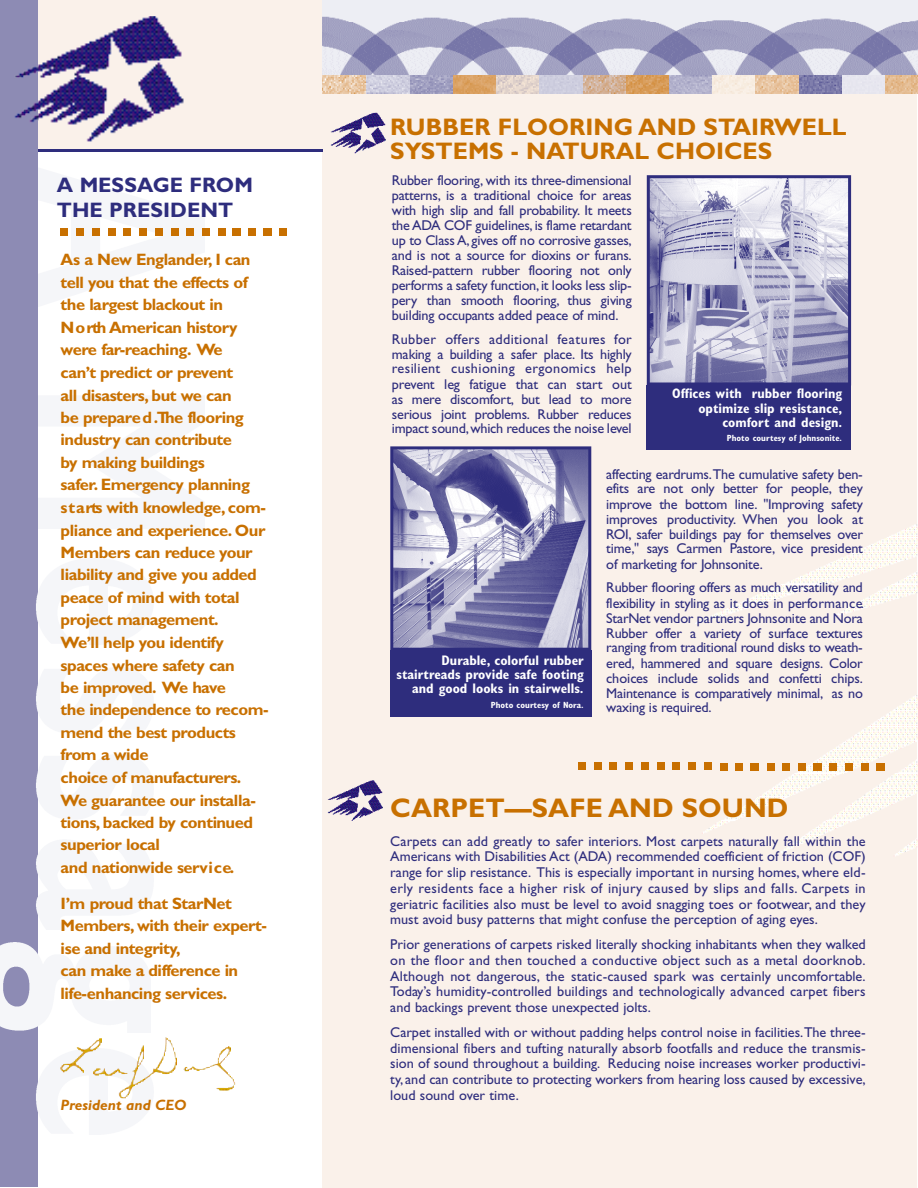
<style>
.page{position:relative;width:918px;height:1188px;background:#fff}
.page>*{position:absolute;margin:0;border:0;box-sizing:border-box;transform-origin:0 0}
.t1{font:700 27px "Gill Sans";color:#c87000}
.t2{font:700 24px/24px "Gill Sans";color:#c87000}
.t3{font:700 21px/25.2px "Gill Sans";color:#2e2d7d}
.t4{font:700 16.5px/22.5px "Gill Sans";letter-spacing:-.03em;color:#c87000}
.t5{font:italic 700 15px "Gill Sans";color:#c87000}
.t6{font:14.25px/15px "Gill Sans";letter-spacing:-.005em;color:#2e2d7d;text-align:justify}
.t7{font:700 condensed 13.8px/14.2px "Gill Sans";color:#fff;text-align:right}
.t8{font:700 condensed 9px "Gill Sans";color:#fff}
</style>
<div class="page">
<div style="left:323px;top:0;width:594px;height:1188px;background:#faf1ea"></div>
<img style="left:695px;top:348px;width:223px;height:508px">
<div style="left:0;top:0;width:324px;height:150px;background:#faf1ea"></div>
<img style="left:322px;top:0;width:596px;height:77px">
<img style="left:322px;top:780px;width:61px;height:43px">
<img style="left:323px;top:75px;width:595px;height:19px">
<div style="left:841px;top:75px;width:43px;height:19px;background:#e7e6ef"></div>
<svg style="left:798px;top:75px;width:43px;height:19px"></svg>
<svg style="left:755px;top:75px;width:43px;height:19px"></svg>
<div style="left:712px;top:75px;width:43px;height:19px;background:#f7ede1"></div>
<div style="left:668px;top:75px;width:44px;height:19px;background:#b3b2cd"></div>
<svg style="left:625px;top:75px;width:43px;height:19px"></svg>
<svg style="left:582px;top:75px;width:43px;height:19px"></svg>
<div style="left:539px;top:75px;width:43px;height:19px;background:#cecedf"></div>
<svg style="left:496px;top:75px;width:43px;height:19px"></svg>
<svg style="left:452px;top:75px;width:44px;height:19px"></svg>
<svg style="left:409px;top:75px;width:43px;height:19px"></svg>
<svg style="left:647px;top:175px;width:204px;height:210px;background:#b3b2cd"></svg>
<div style="left:647px;top:385px;width:204px;height:64px;background:#2e2d7d"></div>
<img style="left:330px;top:113px;width:56px;height:41px">
<svg style="left:390px;top:446px;width:201px;height:204px;background:#908fb8"></svg>
<div style="left:390px;top:650px;width:201px;height:67px;background:#2e2d7d"></div>
<svg style="left:74px;top:22px;width:58px;height:109px"></svg>
<div style="left:0;top:0;width:38px;height:1187px;background:#8d8bb4"></div>
<hr style="left:38px;top:149px;width:285px;height:3px;background:#2e2d7d">
<img style="left:36px;top:684px;width:2px;height:28px">
<img style="left:36px;top:771px;width:2px;height:28px">
<img style="left:36px;top:854px;width:2px;height:61px">
<img style="left:0;top:942px;width:38px;height:89px">
<img style="left:36px;top:1048px;width:117px;height:64px">
<div style="left:60px;top:228px;width:8px;height:8px;background:#c87000"></div>
<div style="left:76px;top:228px;width:8px;height:8px;background:#c87000"></div>
<div style="left:92px;top:228px;width:8px;height:8px;background:#c87000"></div>
<div style="left:108px;top:228px;width:8px;height:8px;background:#c87000"></div>
<div style="left:123px;top:228px;width:8px;height:8px;background:#c87000"></div>
<div style="left:139px;top:228px;width:8px;height:8px;background:#c87000"></div>
<div style="left:155px;top:228px;width:8px;height:8px;background:#c87000"></div>
<div style="left:171px;top:228px;width:7px;height:8px;background:#c87000"></div>
<div style="left:186px;top:228px;width:8px;height:8px;background:#c87000"></div>
<div style="left:202px;top:228px;width:8px;height:8px;background:#c87000"></div>
<div style="left:218px;top:228px;width:8px;height:8px;background:#c87000"></div>
<img style="left:132px;top:16px;width:52px;height:111px">
<div style="left:232px;top:228px;width:8px;height:8px;background:#c87000"></div>
<div style="left:248px;top:228px;width:8px;height:8px;background:#c87000"></div>
<div style="left:264px;top:228px;width:8px;height:8px;background:#c87000"></div>
<div style="left:280px;top:228px;width:7px;height:8px;background:#c87000"></div>
<div style="left:720px;top:763px;width:7px;height:8px;background:#c87000"></div>
<div style="left:735px;top:763px;width:8px;height:8px;background:#c87000"></div>
<div style="left:751px;top:763px;width:8px;height:8px;background:#c87000"></div>
<div style="left:767px;top:763px;width:8px;height:8px;background:#c87000"></div>
<div style="left:782px;top:763px;width:8px;height:8px;background:#c87000"></div>
<div style="left:798px;top:763px;width:8px;height:8px;background:#c87000"></div>
<div style="left:814px;top:763px;width:8px;height:8px;background:#c87000"></div>
<div style="left:830px;top:763px;width:7px;height:8px;background:#c87000"></div>
<div style="left:845px;top:763px;width:8px;height:8px;background:#c87000"></div>
<div style="left:861px;top:763px;width:7px;height:8px;background:#c87000"></div>
<div style="left:876px;top:763px;width:8px;height:8px;background:#c87000"></div>
<div style="left:578px;top:763px;width:8px;height:7px;background:#c87000"></div>
<div style="left:594px;top:763px;width:8px;height:7px;background:#c87000"></div>
<div style="left:610px;top:763px;width:7px;height:7px;background:#c87000"></div>
<div style="left:626px;top:763px;width:7px;height:7px;background:#c87000"></div>
<div style="left:641px;top:763px;width:8px;height:7px;background:#c87000"></div>
<div style="left:657px;top:763px;width:7px;height:7px;background:#c87000"></div>
<div style="left:672px;top:763px;width:8px;height:7px;background:#c87000"></div>
<div style="left:688px;top:763px;width:8px;height:7px;background:#c87000"></div>
<div style="left:704px;top:763px;width:8px;height:7px;background:#c87000"></div>
<img style="left:60px;top:1038px;width:43px;height:36px">
<h3 class="t3" style="left:57px;top:174px;width:198px">A MESSAGE FROM<br>THE PRESIDENT</h3>
<p class="t4" style="left:61px;top:251px;width:209px">As a New Englander, I can tell you that the effects of the largest bla c kout in<br>N o rth American history<br>we re far-re a c h in g . We<br>c a n ’t predict or prevent<br>all disasters, but we can<br>be pre p a re d .The flooring<br>in d u stry can contribute<br>by making buildings<br>sa fe r. E m e r gency planning<br>s t a rts with know le d ge, c o m&shy;pliance and ex p e r ie n c e. O u r<br>Members can reduce yo u r liability and give you add e d peace of mind with total<br>p roject manage m e n t.<br>We’ll help you identify spaces where safety can<br>be improve d . We have<br>the independence to re c o m&shy;mend the best pro d u c ts from a wide<br>choice of manu fa c tu re r s.<br>We guarantee our installa&shy;tio n s, b a c ked by continu e d superior local<br>and nationwide serv ic e.</p>
<p class="t4" style="left:61px;top:894px;width:208px">I’m proud that StarNet<br>M e m b e r s, with their ex p e rt&shy;ise and integrity,<br>can make a diffe rence in life-enhancing serv ic e s.</p>
<p class="t5" style="left:61px;top:1099px;width:128px">President and CEO</p>
<h2 class="t2" style="left:390px;top:118px;width:458px">RUBBER FLOORING AND STAIRWELL<br>SYSTEMS - NATURAL CHOICES</h2>
<p class="t6" style="left:392px;top:174px;width:242px">Rubber flooring, with its thre e -d im e n sio n a l p a tte rn s, is a traditional choice for are a s with high slip and fall pro b a b ility. It meets the A DA COF guidelines, is flame re ta rd a n t up to Class A , g ives off no corro sive gasses, and is not a source for dioxins or furans.<br>Raised-pattern rubber flooring not only p e rforms a safety function, it looks less slip&shy;p e ry than smooth flooring, thus giving building occupants added peace of mind.</p>
<p class="t6" style="left:392px;top:333px;width:242px">Rubber offers additional fe a t u re s fo r making a building a safer place. Its highly resilient cushioning ergonomics help p revent leg fatigue that can start out as mere discomfo rt, but lead to more serious joint pro b le m s. Rubber re d u c e s impact sound,which reduces the noise leve l</p>
<p class="t6" style="left:606px;top:468px;width:258px">a ffecting eard ru m s.The cumu la tive safety ben&shy;efits are not only better for people, th ey im p rove the bottom line. "Im p roving safe ty im p roves pro d u c tiv ity. When you look at RO I, sa fer buildings pay for themselves ove r tim e," says Carmen Pastore, vice president of marketing for Jo h n so n ite.</p>
<p class="t6" style="left:606px;top:582px;width:259px">Rubber flooring offers as much versatility and flexibility in styling as it does in perfo r m a n c e.<br>StarNet vendor partners Johnsonite and Nora Rubber offer a variety of surface texture s ranging from traditional round disks to we a th&shy;e re d , h a m m e red and square designs. C o lo r choices include solids and confetti chips.<br>Maintenance is comparative ly minimal, as no waxing is re q u ire d .</p>
<p class="t7" style="left:672px;top:388px;width:172px">Offices with rubber flooring optimize slip resistance, comfort and design.</p>
<p class="t8" style="left:727px;top:435px;width:117px">Photo courtesy of Johnsonite.</p>
<p class="t7" style="left:397px;top:654px;width:189px">Durable, colorful rubber stairtreads provide safe footing and good looks in stairwells.</p>
<p class="t8" style="left:491px;top:702px;width:94px">Photo courtesy of Nora.</p>
<h1 class="t1" style="left:390px;top:798px;width:400px">CARPET—SAFE AND SOUND</h1>
<p class="t6" style="left:390px;top:835px;width:477px;line-height:15.8px">Carpets can add greatly to safer interiors. Most carpets naturally fall within the Americans with Disabilities Act (ADA) recommended coefficient of friction (COF) range for slip resistance. This is especially important in nursing homes, where e ld&shy;e r ly residents face a higher risk of injury caused by slips and falls. Carpets in geriatric facilities also must be level to avoid snagging toes or footwear, and they must avoid busy patterns that might confuse the perception of aging eyes.</p>
<p class="t6" style="left:390px;top:938px;width:477px;line-height:15.8px">Prior generations of carpets risked literally shocking inhabitants when they walked on the floor and then touched a conductive object such as a metal doorknob.<br>Although not dangerous, the static-caused spark was certainly uncomfortable.<br>Today’s humidity-controlled buildings and technologically advanced carpet fibers and backings prevent those unexpected jolts.</p>
<p class="t6" style="left:390px;top:1026px;width:477px;line-height:15.8px">Carpet installed with or without padding helps control noise in facilities.The three&shy;dimensional fibers and tufting naturally absorb footfalls and reduce the transmis&shy;sion of sound throughout a building. Reducing noise increases worker productivi&shy;ty, and can contribute to protecting workers from hearing loss caused by excessive, loud sound over time.</p>
</div>
